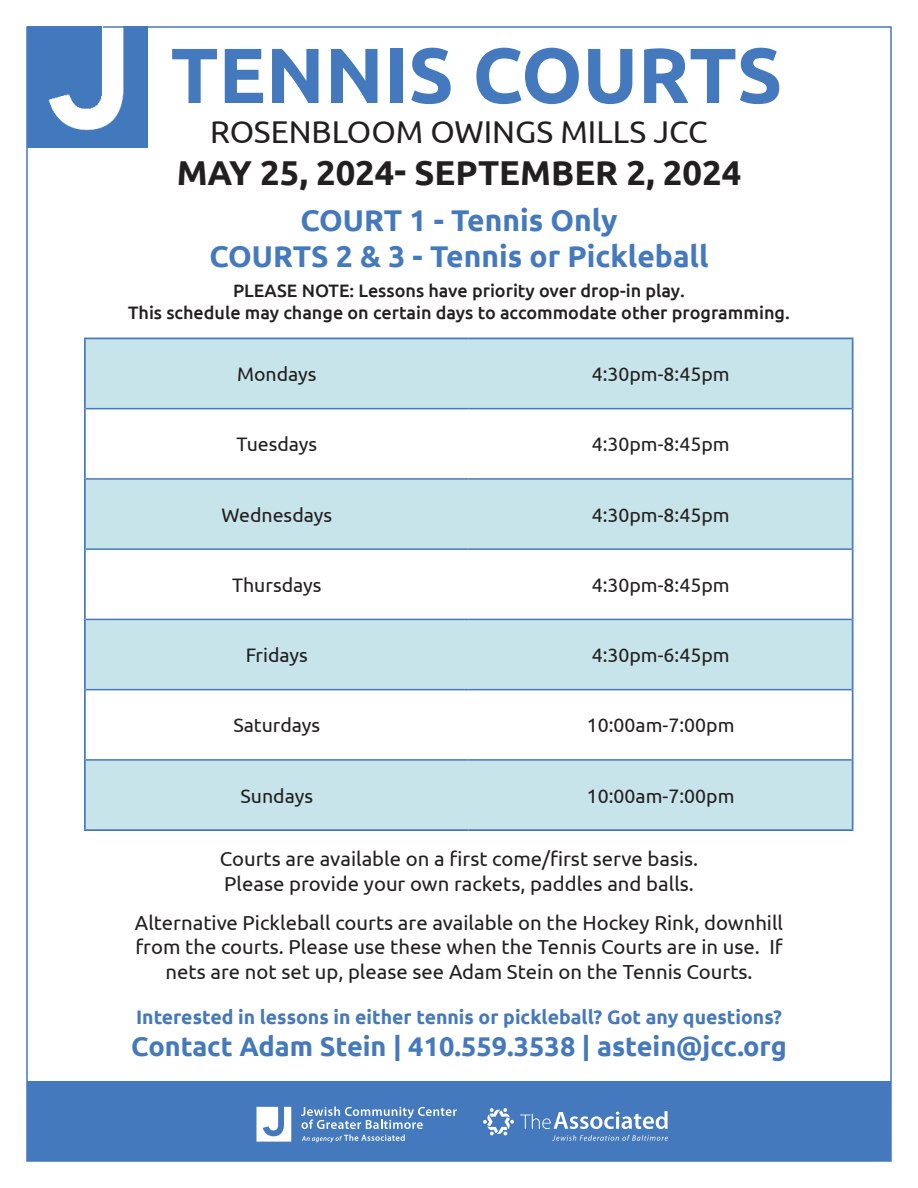
<style>
.page{position:relative;width:918px;height:1188px;background:#fff}
.page>*{position:absolute;margin:0;border:0;box-sizing:border-box;transform-origin:0 0}
.t1{font:700 78px "Ubuntu";color:#4479bd}
.t2{font:700 34.5px "Ubuntu";color:#221f1f}
.t3{font:31.5px "Ubuntu";color:#221f1f}
.t4{font:700 30px/36px "Ubuntu";color:#4479bd;text-align:center}
.t5{font:700 27px "Ubuntu";color:#4479bd}
.t6{font:20.25px/24.3px "Ubuntu";color:#221f1f}
.t7{font:19.5px "Ubuntu";color:#221f1f}
.t8{font:700 19.5px "Ubuntu";color:#4479bd}
.t9{font:500 18px/21.6px "Ubuntu";color:#221f1f;text-align:center}
</style>
<div class="page">
<div style="left:86px;top:339px;width:766px;height:490px;background:#c7e4eb"></div>
<svg style="left:86px;top:409px;width:766px;height:350px"></svg>
<hr style="left:84px;top:338px;width:385px;height:1px;background:#4479bd">
<hr style="left:84px;top:339px;width:2px;height:70px;background:#4479bd">
<hr style="left:469px;top:338px;width:385px;height:1px;background:#4479bd">
<hr style="left:852px;top:339px;width:1px;height:70px;background:#4479bd">
<hr style="left:84px;top:409px;width:2px;height:70px;background:#4479bd">
<hr style="left:852px;top:409px;width:1px;height:70px;background:#4479bd">
<hr style="left:84px;top:479px;width:2px;height:70px;background:#4479bd">
<hr style="left:852px;top:479px;width:1px;height:70px;background:#4479bd">
<hr style="left:84px;top:549px;width:2px;height:70px;background:#4479bd">
<hr style="left:852px;top:549px;width:1px;height:70px;background:#4479bd">
<hr style="left:84px;top:619px;width:2px;height:71px;background:#4479bd">
<hr style="left:852px;top:619px;width:1px;height:71px;background:#4479bd">
<hr style="left:84px;top:690px;width:2px;height:70px;background:#4479bd">
<hr style="left:852px;top:690px;width:1px;height:70px;background:#4479bd">
<hr style="left:84px;top:760px;width:2px;height:69px;background:#4479bd">
<hr style="left:852px;top:760px;width:1px;height:69px;background:#4479bd">
<hr style="left:84px;top:829px;width:385px;height:2px;background:#4479bd">
<hr style="left:469px;top:829px;width:385px;height:2px;background:#4479bd">
<hr style="left:86px;top:408px;width:383px;height:1px;background:#4479bd">
<hr style="left:469px;top:408px;width:383px;height:1px;background:#4479bd">
<hr style="left:86px;top:478px;width:383px;height:2px;background:#4479bd">
<hr style="left:469px;top:478px;width:383px;height:2px;background:#4479bd">
<hr style="left:86px;top:548px;width:383px;height:2px;background:#4479bd">
<hr style="left:469px;top:548px;width:383px;height:2px;background:#4479bd">
<hr style="left:86px;top:619px;width:383px;height:1px;background:#4479bd">
<hr style="left:469px;top:619px;width:383px;height:1px;background:#4479bd">
<hr style="left:86px;top:689px;width:383px;height:1px;background:#4479bd">
<hr style="left:469px;top:689px;width:383px;height:1px;background:#4479bd">
<hr style="left:86px;top:759px;width:383px;height:2px;background:#4479bd">
<hr style="left:469px;top:759px;width:383px;height:2px;background:#4479bd">
<img style="left:27px;top:27px;width:121px;height:121px">
<div style="left:27px;top:1081px;width:864px;height:80px;background:#4479bd"></div>
<svg style="left:301px;top:1107px;width:156px;height:22px"></svg>
<svg style="left:302px;top:1135px;width:103px;height:7px"></svg>
<svg style="left:256px;top:1107px;width:35px;height:35px"></svg>
<svg style="left:520px;top:1111px;width:148px;height:18px"></svg>
<svg style="left:483px;top:1108px;width:31px;height:28px"></svg>
<svg style="left:552px;top:1135px;width:116px;height:6px"></svg>
<h1 class="t1" style="left:171px;top:28px;width:613px">TENNIS COURTS</h1>
<h3 class="t3" style="left:210px;top:119px;width:499px">ROSENBLOOM OWINGS MILLS JCC</h3>
<h2 class="t2" style="left:177px;top:152px;width:566px">MAY 25, 2024- SEPTEMBER 2, 2024</h2>
<h3 class="t4" style="left:209px;top:202px;width:501px">COURT 1 - Tennis Only<br>COURTS 2 &amp; 3 - Tennis or Pickleball</h3>
<p class="t9" style="left:128px;top:281px;width:663px">PLEASE NOTE: Lessons have priority over drop-in play.<br>This schedule may change on certain days to accommodate other programming.</p>
<p class="t7" style="left:237px;top:366px;width:81px">Mondays</p>
<p class="t7" style="left:592px;top:366px;width:139px">4:30pm-8:45pm</p>
<p class="t7" style="left:236px;top:436px;width:82px">Tuesdays</p>
<p class="t7" style="left:592px;top:436px;width:139px">4:30pm-8:45pm</p>
<p class="t7" style="left:221px;top:506px;width:112px">Wednesdays</p>
<p class="t7" style="left:592px;top:506px;width:139px">4:30pm-8:45pm</p>
<p class="t7" style="left:232px;top:577px;width:91px">Thursdays</p>
<p class="t7" style="left:592px;top:577px;width:139px">4:30pm-8:45pm</p>
<p class="t7" style="left:246px;top:647px;width:64px">Fridays</p>
<p class="t7" style="left:592px;top:647px;width:139px">4:30pm-6:45pm</p>
<p class="t7" style="left:233px;top:717px;width:88px">Saturdays</p>
<p class="t7" style="left:587px;top:717px;width:149px">10:00am-7:00pm</p>
<p class="t7" style="left:241px;top:787px;width:74px">Sundays</p>
<p class="t7" style="left:587px;top:787px;width:149px">10:00am-7:00pm</p>
<p class="t6" style="left:220px;top:846px;width:480px">Courts are available on a first come/first serve basis.<br>Please provide your own rackets, paddles and balls.</p>
<p class="t6" style="left:135px;top:910px;width:650px;text-align:center">Alternative Pickleball courts are available on the Hockey Rink, downhill from the courts. Please use these when the Tennis Courts are in use. If nets are not set up, please see Adam Stein on the Tennis Courts.</p>
<p class="t8" style="left:136px;top:1005px;width:647px">Interested in lessons in either tennis or pickleball? Got any questions?</p>
<h3 class="t5" style="left:131px;top:1030px;width:657px">Contact Adam Stein | 410.559.3538 | astein@jcc.org</h3>
</div>
